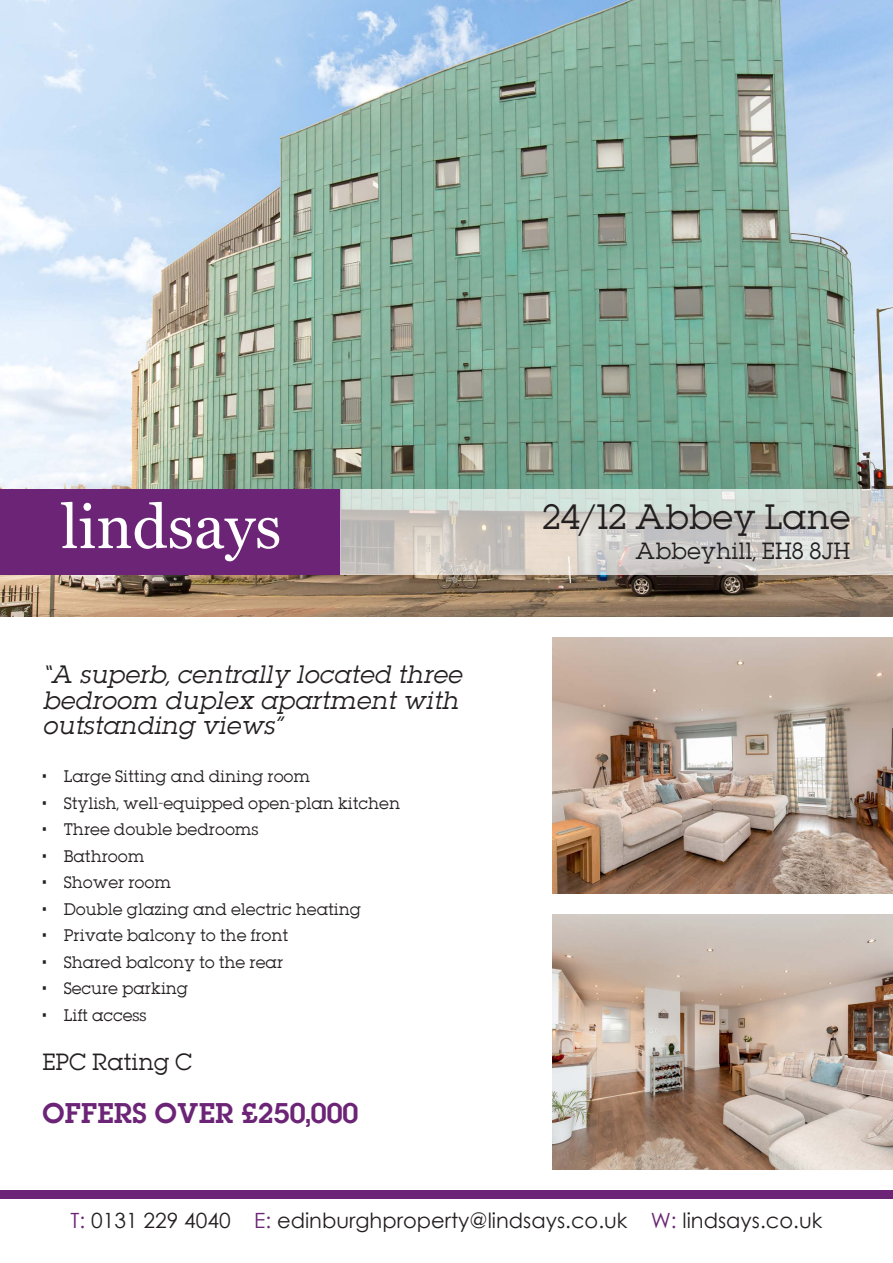
<style>
.page{position:relative;width:893px;height:1263px;background:#fff}
.page>*{position:absolute;margin:0;border:0;box-sizing:border-box;transform-origin:0 0}
.Address_1{font:31.5px "Lubalin";color:#231f20}
.Price{font:25.5px "Lubalin Demi";color:#6c2476}
.Strapline{font:italic 22.5px/25.5px "Lubalin";color:#231f20}
.t1{font:21px "Century Gothic";color:#231f20}
.Address_2{font:21px "Lubalin";color:#231f20}
.EPC{font:21px "Lubalin";color:#231f20}
.t2{font:15px "Lubalin";color:#231f20}
.s1{color:#6c2476}
</style>
<div class="page">
<img style="left:0;top:0;width:893px;height:617px">
<img style="left:553px;top:638px;width:340px;height:255px">
<img style="left:553px;top:914px;width:340px;height:255px">
<div style="left:0;top:489px;width:340px;height:85px;background:#6c2476"></div>
<svg style="left:61px;top:502px;width:218px;height:59px"></svg>
<div style="left:0;top:1191px;width:893px;height:8px;background:#6c2476"></div>
<svg style="left:340px;top:489px;width:553px;height:85px;background:#cfcfca"></svg>
<p class="Strapline" style="left:43px;top:662px;width:421px">“A superb, centrally located three bedroom duplex apartment with outstanding views”</p>
<p class="t2" style="left:43px;top:766px;width:269px">• Large Sitting and dining room</p>
<p class="t2" style="left:43px;top:793px;width:359px">• Stylish, well-equipped open-plan kitchen</p>
<p class="t2" style="left:43px;top:819px;width:218px">• Three double bedrooms</p>
<p class="t2" style="left:43px;top:846px;width:104px">• Bathroom</p>
<p class="t2" style="left:43px;top:872px;width:130px">• Shower room</p>
<p class="t2" style="left:43px;top:899px;width:320px">• Double glazing and electric heating</p>
<p class="t2" style="left:43px;top:925px;width:247px">• Private balcony to the front</p>
<p class="t2" style="left:43px;top:952px;width:242px">• Shared balcony to the rear</p>
<p class="t2" style="left:43px;top:978px;width:147px">• Secure parking</p>
<p class="t2" style="left:43px;top:1005px;width:106px">• Lift access</p>
<p class="EPC" style="left:43px;top:1048px;width:151px">EPC Rating C</p>
<p class="Price" style="left:43px;top:1095px;width:318px">OFFERS OVER £250,000</p>
<p class="Address_1" style="left:542px;top:496px;width:309px">24/12 Abbey Lane</p>
<p class="Address_2" style="left:635px;top:536px;width:217px">Abbeyhill, EH8 8JH</p>
<p class="t1" style="left:71px;top:1205px;width:753px"><span class="s1">T:</span> 0131 229 4040 <span class="s1">E:</span> edinburghproperty@lindsays.co.uk <span class="s1">W:</span> lindsays.co.uk</p>
</div>
